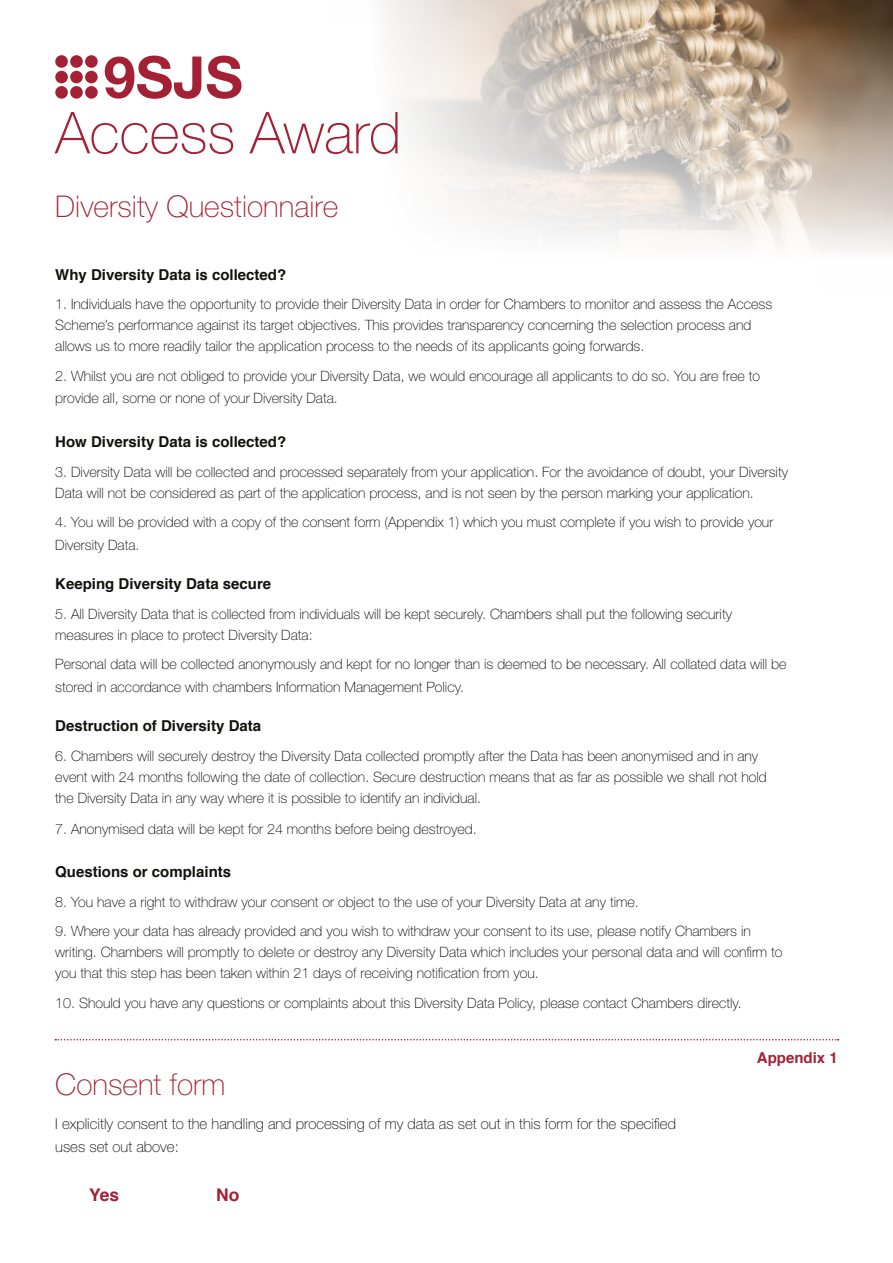
<style>
.page{position:relative;width:893px;height:1263px;background:#fff}
.page>*{position:absolute;margin:0;border:0;box-sizing:border-box;transform-origin:0 0}
.t1{font:100 57.9px "Helvetica Neue";color:#a42135}
.t2{font:700 57.9px "Helvetica Neue";color:#a42135}
.t3{font:100 30px "Helvetica Neue";color:#a42135}
.t4{font:700 17.4px "Helvetica";color:#a42135}
.t5{font:700 15px "Helvetica";color:#12110c}
.t6{font:100 15px/22.5px "Helvetica Neue";color:#000}
.t7{font:700 15px "Helvetica";color:#a42135}
.t8{font:100 14.25px/21px "Helvetica Neue";color:#000}
</style>
<div class="page">
<img style="left:385px;top:0;width:508px;height:251px">
<div style="left:55px;top:55px;width:13px;height:13px;background:#a42135;border-radius:50%"></div>
<div style="left:70px;top:55px;width:13px;height:13px;background:#a42135;border-radius:50%"></div>
<div style="left:85px;top:55px;width:13px;height:13px;background:#a42135;border-radius:50%"></div>
<div style="left:55px;top:71px;width:13px;height:12px;background:#a42135;border-radius:50%"></div>
<div style="left:70px;top:71px;width:13px;height:12px;background:#a42135;border-radius:50%"></div>
<div style="left:85px;top:71px;width:13px;height:12px;background:#a42135;border-radius:50%"></div>
<div style="left:55px;top:86px;width:13px;height:13px;background:#a42135;border-radius:50%"></div>
<div style="left:70px;top:86px;width:13px;height:13px;background:#a42135;border-radius:50%"></div>
<div style="left:85px;top:86px;width:13px;height:13px;background:#a42135;border-radius:50%"></div>
<svg style="left:55px;top:1039px;width:784px;height:1px"></svg>
<h1 class="t2" style="left:104px;top:32px;width:141px">9SJS</h1>
<h1 class="t1" style="left:55px;top:100px;width:347px">Access Award</h1>
<h2 class="t3" style="left:55px;top:189px;width:284px">Diversity Questionnaire</h2>
<p class="t5" style="left:55px;top:262px;width:232px">Why Diversity Data is collected?</p>
<p class="t8" style="left:55px;top:294px;width:718px">1. Individuals have the opportunity to provide their Diversity Data in order for Chambers to monitor and assess the Access<br>Scheme’s performance against its target objectives. This provides transparency concerning the selection process and allows us to more readily tailor the application process to the needs of its applicants going forwards.</p>
<p class="t8" style="left:55px;top:364px;width:706px;line-height:22.5px">2. Whilst you are not obliged to provide your Diversity Data, we would encourage all applicants to do so. You are free to provide all, some or none of your Diversity Data.</p>
<p class="t5" style="left:55px;top:430px;width:232px">How Diversity Data is collected?</p>
<p class="t8" style="left:55px;top:461px;width:734px">3. Diversity Data will be collected and processed separately from your application. For the avoidance of doubt, your Diversity<br>Data will not be considered as part of the application process, and is not seen by the person marking your application.</p>
<p class="t8" style="left:55px;top:511px;width:720px;line-height:22.5px">4. You will be provided with a copy of the consent form (Appendix 1) which you must complete if you wish to provide your<br>Diversity Data.</p>
<p class="t5" style="left:55px;top:572px;width:217px">Keeping Diversity Data secure</p>
<p class="t8" style="left:55px;top:603px;width:678px">5. All Diversity Data that is collected from individuals will be kept securely. Chambers shall put the following security measures in place to protect Diversity Data:</p>
<p class="t8" style="left:55px;top:653px;width:733px;line-height:22.5px">Personal data will be collected anonymously and kept for no longer than is deemed to be necessary. All collated data will be stored in accordance with chambers Information Management Policy.</p>
<p class="t5" style="left:55px;top:714px;width:207px">Destruction of Diversity Data</p>
<p class="t8" style="left:55px;top:745px;width:713px">6. Chambers will securely destroy the Diversity Data collected promptly after the Data has been anonymised and in any event with 24 months following the date of collection. Secure destruction means that as far as possible we shall not hold the Diversity Data in any way where it is possible to identify an individual.</p>
<p class="t8" style="left:55px;top:818px;width:423px">7. Anonymised data will be kept for 24 months before being destroyed.</p>
<p class="t5" style="left:55px;top:860px;width:177px">Questions or complaints</p>
<p class="t8" style="left:55px;top:891px;width:585px">8. You have a right to withdraw your consent or object to the use of your Diversity Data at any time.</p>
<p class="t8" style="left:55px;top:921px;width:729px">9. Where your data has already provided and you wish to withdraw your consent to its use, please notify Chambers in writing. Chambers will promptly to delete or destroy any Diversity Data which includes your personal data and will confirm to you that this step has been taken within 21 days of receiving notification from you.</p>
<p class="t8" style="left:55px;top:992px;width:688px">10. Should you have any questions or complaints about this Diversity Data Policy, please contact Chambers directly.</p>
<h2 class="t3" style="left:55px;top:1067px;width:172px">Consent form</h2>
<p class="t6" style="left:55px;top:1112px;width:622px">I explicitly consent to the handling and processing of my data as set out in this form for the specified uses set out above:</p>
<p class="t4" style="left:89px;top:1180px;width:32px">Yes</p>
<p class="t4" style="left:216px;top:1180px;width:25px">No</p>
<p class="t7" style="left:757px;top:1046px;width:82px">Appendix 1</p>
</div>
